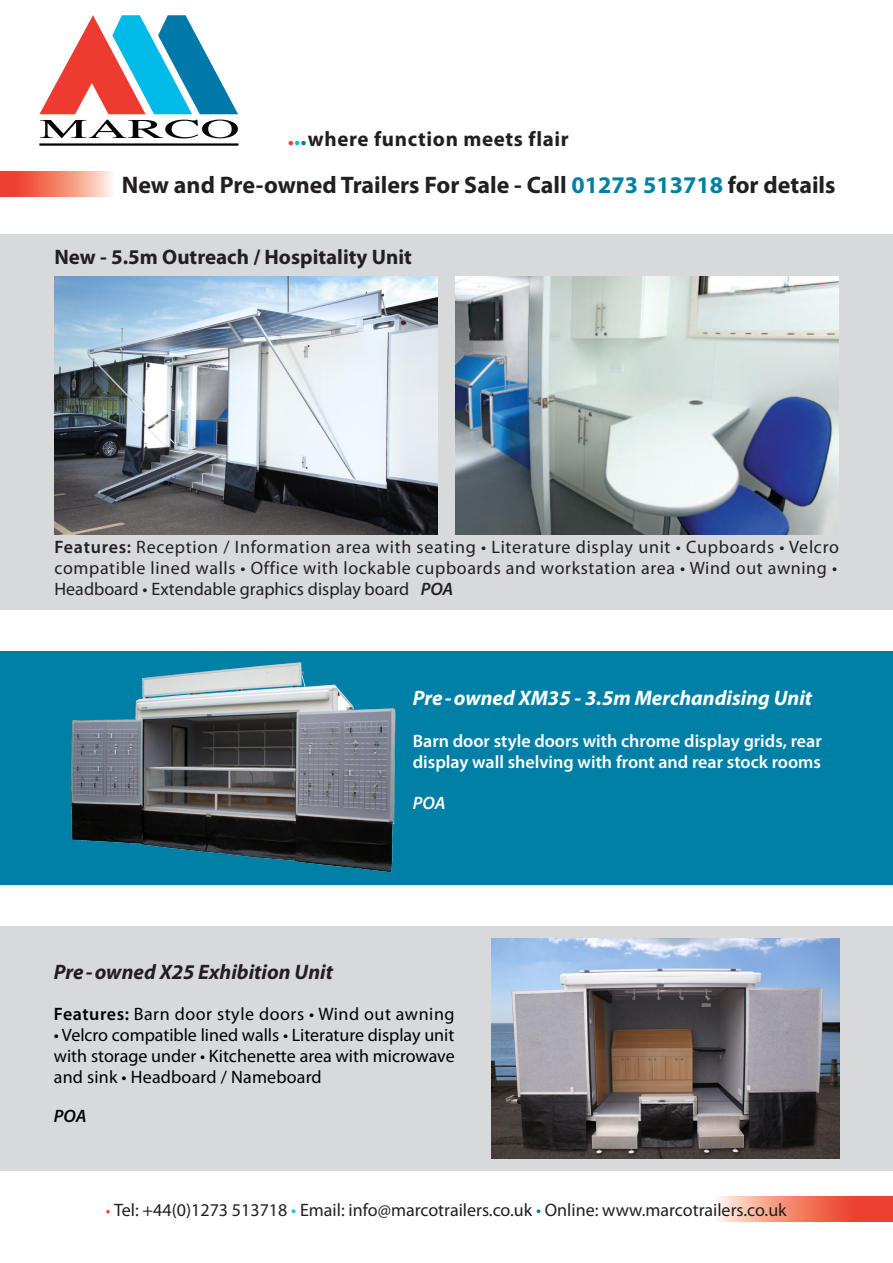
<style>
.page{position:relative;width:893px;height:1263px;background:#fff}
.page>*{position:absolute;margin:0;border:0;box-sizing:border-box;transform-origin:0 0}
.t1{font:700 24px "Myriad Pro";color:#231f20}
.t2{font:italic 700 21px "Myriad Pro";color:#fff}
.t3{font:700 21px "Myriad Pro";letter-spacing:.005em;color:#231f20}
.t4{font:700 21px "Myriad Pro";letter-spacing:.03em;color:#231f20}
.t5{font:italic 700 21px "Myriad Pro";color:#231f20}
.t6{font:18px/21px "Myriad Pro";color:#231f20;text-align:justify}
.t7{font:18px/21px "Myriad Pro";letter-spacing:.01em;color:#000;text-align:justify}
.t8{font:600 18px/21px "Myriad Pro";color:#fff}
.t9{font:18px "Myriad Pro";letter-spacing:.03em;color:#000}
.t10{font:italic 600 18px "Myriad Pro";color:#fff}
.t11{font:italic 600 18px "Myriad Pro";color:#000}
.s1{color:#0080a6}
.s2{font-weight:600}
.s3{font-weight:600;font-style:italic}
.s4{font-size:16.5px;color:#ee3e34}
.s5{color:#02bce5}
.s6{color:#0078ae}
</style>
<div class="page">
<svg style="left:39px;top:15px;width:199px;height:99px"></svg>
<hr style="left:39px;top:143px;width:199px;height:3px;background:#040503">
<svg style="left:40px;top:120px;width:198px;height:18px"></svg>
<svg style="left:0;top:171px;width:112px;height:25px;background:#f48673"></svg>
<svg style="left:718px;top:1197px;width:175px;height:24px;background:#f37f6c"></svg>
<div style="left:0;top:234px;width:892px;height:375px;background:#d8d9db"></div>
<img style="left:456px;top:276px;width:383px;height:258px">
<img style="left:55px;top:276px;width:382px;height:258px">
<div style="left:0;top:651px;width:893px;height:233px;background:#0080a6"></div>
<img style="left:71px;top:662px;width:325px;height:211px">
<div style="left:0;top:926px;width:892px;height:244px;background:#d8d9db"></div>
<img style="left:492px;top:938px;width:347px;height:220px">
<p class="t4" style="left:288px;top:125px;width:282px"><sub>•</sub><sub>•</sub><sub>•</sub>where function meets flair</p>
<h1 class="t1" style="left:122px;top:169px;width:715px">New and Pre-owned Trailers For Sale - Call <span class="s1">01273 513718</span> for details</h1>
<p class="t3" style="left:55px;top:244px;width:359px">New - 5.5m Outreach / Hospitality Unit</p>
<p class="t6" style="left:55px;top:536px;width:786px"><span class="s2">Features:</span> Reception / Information area with seating • Literature display unit • Cupboards • Velcro compatible lined walls • Office with lockable cupboards and workstation area • Wind out awning • Headboard • Extendable graphics display board <span class="s3">POA</span></p>
<p class="t2" style="left:413px;top:684px;width:401px">Pre-owned XM35 - 3.5m Merchandising Unit</p>
<p class="t8" style="left:413px;top:730px;width:410px">Barn door style doors with chrome display grids, rear display wall shelving with front and rear stock rooms</p>
<p class="t10" style="left:413px;top:791px;width:34px">POA</p>
<p class="t5" style="left:54px;top:958px;width:281px">Pre-owned X25 Exhibition Unit</p>
<p class="t9" style="left:54px;top:1002px;width:402px"><span class="s2">Features:</span> Barn door style doors • Wind out awning</p>
<p class="t7" style="left:54px;top:1024px;width:402px">• Velcro compatible lined walls • Literature display unit with storage under • Kitchenette area with microwave and sink • Headboard / Nameboard</p>
<p class="t11" style="left:54px;top:1104px;width:34px">POA</p>
<p class="t6" style="left:106px;top:1199px;width:682px"><span class="s4">•</span> Tel: +44(0)1273 513718 <span class="s5">•</span> Email: info@marcotrailers.co.uk <span class="s6">•</span> Online: www.marcotrailers.co.uk</p>
</div>
